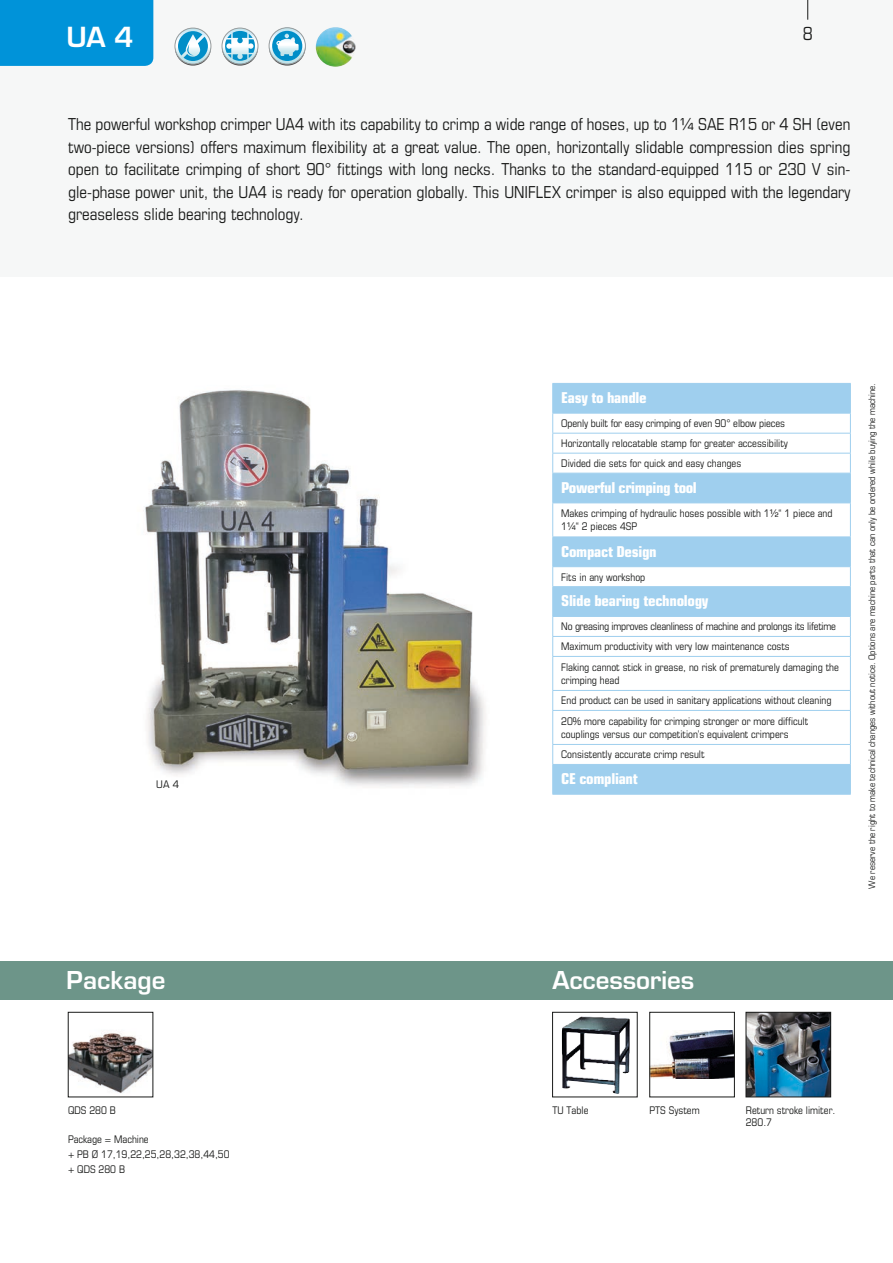
<style>
.page{position:relative;width:893px;height:1263px;background:#fff}
.page>*{position:absolute;margin:0;border:0;box-sizing:border-box;transform-origin:0 0}
.t1{font:600 27px "Eurostile LT Std";color:#fff}
.t2{font:600 24px "Eurostile LT Std";color:#fff}
.t3{font:condensed 18px "Eurostile LT Std";color:#191a19}
.t4{font:condensed 16.5px/22.5px "Eurostile LT Std";color:#191a19;text-align:justify}
.t5{font:700 condensed 15px "Eurostile LT Std";letter-spacing:-.02em;color:#fff;scale:1.08 1}
.t6{font:condensed 10.5px/20.2px "Eurostile LT Std";color:#191a19}
.t7{font:condensed 10.5px "Eurostile LT Std";color:#191a19;scale:1.08 1}
.t8{font:condensed 9px "Eurostile LT Std";color:#191a19}
</style>
<div class="page">
<div style="left:0;top:961px;width:893px;height:38px;background:#6d9589"></div>
<div style="left:0;top:0;width:893px;height:276px;background:#f6f7f7"></div>
<div style="left:0;top:0;width:153px;height:66px;background:#0093d9"></div>
<img style="left:145px;top:390px;width:341px;height:396px">
<div style="left:553px;top:384px;width:297px;height:410px;background:#9fcfee"></div>
<svg style="left:553px;top:414px;width:297px;height:350px"></svg>
<hr style="left:552px;top:383px;width:299px;height:1px;background:#9fcfee">
<hr style="left:552px;top:413px;width:299px;height:1px;background:#9fcfee">
<hr style="left:552px;top:433px;width:299px;height:1px;background:#9fcfee">
<hr style="left:552px;top:453px;width:299px;height:1px;background:#9fcfee">
<hr style="left:552px;top:473px;width:299px;height:1px;background:#9fcfee">
<svg style="left:552px;top:384px;width:1px;height:118px"></svg>
<svg style="left:850px;top:384px;width:1px;height:118px"></svg>
<hr style="left:552px;top:502px;width:299px;height:1px;background:#9fcfee">
<hr style="left:552px;top:503px;width:1px;height:33px;background:#9fcfee">
<hr style="left:850px;top:503px;width:1px;height:33px;background:#9fcfee">
<hr style="left:552px;top:536px;width:299px;height:1px;background:#9fcfee">
<hr style="left:552px;top:566px;width:299px;height:1px;background:#9fcfee">
<hr style="left:552px;top:586px;width:299px;height:1px;background:#9fcfee">
<hr style="left:552px;top:616px;width:299px;height:1px;background:#9fcfee">
<hr style="left:552px;top:636px;width:299px;height:1px;background:#9fcfee">
<svg style="left:552px;top:537px;width:1px;height:119px"></svg>
<svg style="left:850px;top:537px;width:1px;height:119px"></svg>
<hr style="left:552px;top:656px;width:299px;height:1px;background:#9fcfee">
<hr style="left:552px;top:657px;width:1px;height:33px;background:#9fcfee">
<hr style="left:850px;top:657px;width:1px;height:33px;background:#9fcfee">
<hr style="left:552px;top:690px;width:299px;height:1px;background:#9fcfee">
<svg style="left:552px;top:691px;width:1px;height:19px"></svg>
<svg style="left:850px;top:691px;width:1px;height:19px"></svg>
<hr style="left:552px;top:710px;width:299px;height:1px;background:#9fcfee">
<hr style="left:552px;top:711px;width:1px;height:33px;background:#9fcfee">
<hr style="left:850px;top:711px;width:1px;height:33px;background:#9fcfee">
<hr style="left:552px;top:744px;width:299px;height:1px;background:#9fcfee">
<hr style="left:552px;top:764px;width:299px;height:1px;background:#9fcfee">
<svg style="left:552px;top:745px;width:1px;height:49px"></svg>
<svg style="left:850px;top:745px;width:1px;height:49px"></svg>
<hr style="left:552px;top:794px;width:299px;height:1px;background:#9fcfee">
<img style="left:562px;top:1016px;width:68px;height:78px">
<div style="left:552px;top:1012px;width:85px;height:85px;border:1px solid #191a19"></div>
<img style="left:651px;top:1030px;width:82px;height:49px">
<div style="left:649px;top:1012px;width:86px;height:85px;border:1px solid #191a19"></div>
<img style="left:70px;top:1032px;width:81px;height:61px">
<div style="left:68px;top:1012px;width:85px;height:85px;border:1px solid #191a19"></div>
<img style="left:748px;top:1014px;width:81px;height:81px">
<div style="left:746px;top:1012px;width:85px;height:85px;border:1px solid #191a19"></div>
<svg style="left:807px;top:0;width:1px;height:20px"></svg>
<svg style="left:269px;top:29px;width:36px;height:37px"></svg>
<svg style="left:269px;top:29px;width:36px;height:35px"></svg>
<div style="left:269px;top:27px;width:37px;height:37px;border:1px solid #9d9e9e;border-radius:50%"></div>
<svg style="left:175px;top:30px;width:36px;height:36px"></svg>
<svg style="left:175px;top:28px;width:36px;height:36px"></svg>
<div style="left:175px;top:28px;width:36px;height:36px;border:1px solid #9d9e9e;border-radius:50%"></div>
<svg style="left:222px;top:28px;width:37px;height:37px"></svg>
<div style="left:222px;top:28px;width:36px;height:36px;border:1px solid #9d9e9e;border-radius:50%"></div>
<img style="left:316px;top:27px;width:39px;height:40px;border-radius:20px">
<h1 class="t1" style="left:66px;top:20px;width:69px">UA 4</h1>
<h3 class="t3" style="left:803px;top:23px;width:12px">8</h3>
<p class="t4" style="left:68px;top:113px;width:784px">The powerful workshop crimper UA4 with its capability to crimp a wide range of hoses, up to 1¼ SAE R15 or 4 SH (even two-piece versions) offers maximum flexibility at a great value. The open, horizontally slidable compression dies spring open to facilitate crimping of short 90° fittings with long necks. Thanks to the standard-equipped 115 or 230 V sin&shy;gle-phase power unit, the UA4 is ready for operation globally. This UNIFLEX crimper is also equipped with the legendary greaseless slide bearing technology.</p>
<p class="t7" style="left:156px;top:778px;width:23px">UA 4</p>
<h3 class="t5" style="left:561px;top:389px;width:81px">Easy to handle</h3>
<p class="t6" style="left:561px;top:413px;width:228px">Openly built for easy crimping of even 90° elbow pieces<br>Horizontally relocatable stamp for greater accessibility<br>Divided die sets for quick and easy changes</p>
<h3 class="t5" style="left:561px;top:478px;width:127px">Powerful crimping tool</h3>
<p class="t6" style="left:561px;top:506px;width:273px;line-height:13.5px">Makes crimping of hydraulic hoses possible with 1½“ 1 piece and<br>1¼“ 2 pieces 4SP</p>
<h3 class="t5" style="left:561px;top:542px;width:90px">Compact Design</h3>
<p class="t6" style="left:561px;top:567px;width:86px">Fits in any workshop</p>
<h3 class="t5" style="left:561px;top:592px;width:138px">Slide bearing technology</h3>
<p class="t6" style="left:561px;top:616px;width:279px">No greasing improves cleanliness of machine and prolongs its lifetime<br>Maximum productivity with very low maintenance costs<br>Flaking cannot stick in grease, no risk of prematurely damaging the</p>
<p class="t6" style="left:561px;top:670px;width:272px">crimping head<br>End product can be used in sanitary applications without cleaning<br>20% more capability for crimping stronger or more difficult</p>
<p class="t6" style="left:561px;top:724px;width:229px">couplings versus our competition’s equivalent crimpers<br>Consistently accurate crimp result</p>
<h3 class="t5" style="left:561px;top:770px;width:72px">CE compliant</h3>
<p class="t8" style="left:866px;top:889px;width:507px;rotate:-90deg">We reserve the right to make technical changes without notice. Options are machine parts that can only be ordered while buying the machine.</p>
<h2 class="t2" style="left:67px;top:965px;width:100px">Package</h2>
<h2 class="t2" style="left:552px;top:965px;width:143px">Accessories</h2>
<p class="t6" style="left:68px;top:1099px;width:49px">QDS 280 B</p>
<p class="t6" style="left:68px;top:1132px;width:163px;line-height:15px">Package = Machine<br>+ PB Ø 17,19,22,25,28,32,38,44,50 + QDS 280 B</p>
<p class="t6" style="left:552px;top:1099px;width:38px">TU Table</p>
<p class="t6" style="left:649px;top:1099px;width:52px">PTS System</p>
<p class="t6" style="left:746px;top:1103px;width:91px;line-height:12px">Return stroke limiter.<br>280.7</p>
</div>
